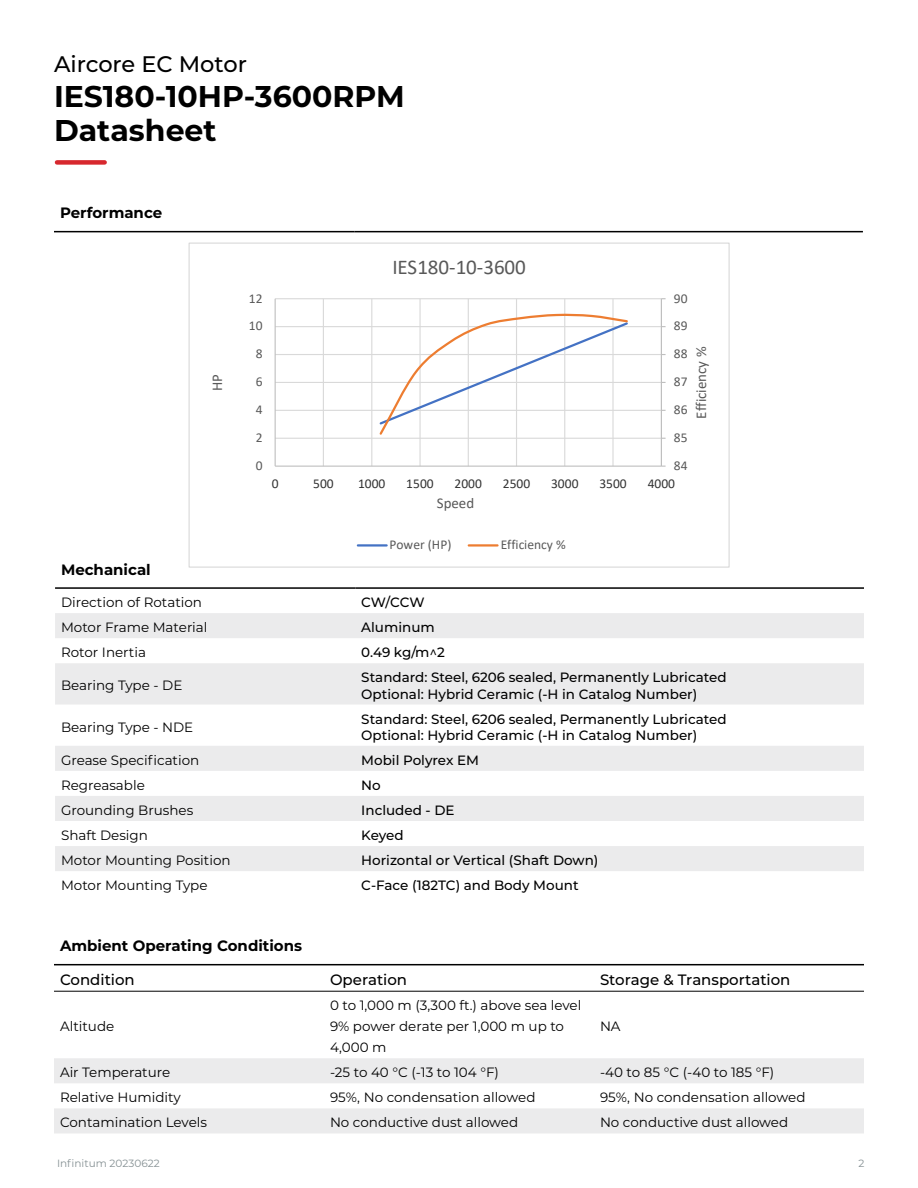
<style>
.page{position:relative;width:918px;height:1188px;background:#fff}
.page>*{position:absolute;margin:0;border:0;box-sizing:border-box;transform-origin:0 0}
.t1{font:700 30px/34.5px "Montserrat";color:#000}
.t2{font:500 22.5px "Montserrat";color:#000}
.t3{font:21px "Calibri";letter-spacing:-.005em;color:#595959}
.t4{font:700 15px "Montserrat";color:#000}
.t5{font:500 15px "Montserrat";color:#000}
.t6{font:15px "Calibri";color:#595959}
.t7{font:13.5px/21px "Montserrat";color:#000}
.t8{font:500 13.5px/16.2px "Montserrat";color:#000}
.t9{font:13.5px "Calibri";color:#595959}
.t10{font:13.5px "Calibri";color:#333}
.t11{font:10.5px "Montserrat";color:#859093}
</style>
<div class="page">
<div style="left:57px;top:160px;width:48px;height:5px;background:#d7282e"></div>
<svg style="left:55px;top:613px;width:809px;height:258px;fill:#ebebec"></svg>
<hr style="left:55px;top:587px;width:300px;height:2px;background:#000">
<hr style="left:355px;top:587px;width:509px;height:2px;background:#000">
<svg style="left:54px;top:1058px;width:810px;height:75px;fill:#ebebec"></svg>
<hr style="left:54px;top:964px;width:270px;height:1px;background:#000">
<hr style="left:324px;top:964px;width:270px;height:1px;background:#000">
<hr style="left:594px;top:964px;width:270px;height:1px;background:#000">
<hr style="left:54px;top:991px;width:270px;height:1px;background:#000">
<hr style="left:324px;top:991px;width:270px;height:1px;background:#000">
<hr style="left:594px;top:991px;width:270px;height:1px;background:#000">
<hr style="left:54px;top:231px;width:300px;height:1px;background:#000">
<hr style="left:354px;top:231px;width:509px;height:1px;background:#000">
<hr style="left:275px;top:438px;width:386px;height:1px;background:#d9d9d9">
<hr style="left:275px;top:410px;width:386px;height:1px;background:#d9d9d9">
<hr style="left:275px;top:382px;width:386px;height:1px;background:#d9d9d9">
<hr style="left:275px;top:354px;width:386px;height:1px;background:#d9d9d9">
<hr style="left:275px;top:326px;width:386px;height:1px;background:#d9d9d9">
<hr style="left:275px;top:298px;width:386px;height:1px;background:#d9d9d9">
<hr style="left:323px;top:299px;width:1px;height:167px;background:#d9d9d9">
<hr style="left:371px;top:299px;width:1px;height:167px;background:#d9d9d9">
<hr style="left:419px;top:299px;width:2px;height:167px;background:#d9d9d9">
<hr style="left:468px;top:299px;width:1px;height:167px;background:#d9d9d9">
<hr style="left:516px;top:299px;width:1px;height:167px;background:#d9d9d9">
<hr style="left:564px;top:299px;width:1px;height:167px;background:#d9d9d9">
<hr style="left:612px;top:299px;width:2px;height:167px;background:#d9d9d9">
<hr style="left:661px;top:299px;width:1px;height:167px;background:#bfbfbf">
<hr style="left:275px;top:299px;width:1px;height:167px;background:#bfbfbf">
<hr style="left:275px;top:466px;width:386px;height:1px;background:#bfbfbf">
<svg style="left:379px;top:312px;width:249px;height:125px"></svg>
<hr style="left:358px;top:544px;width:29px;height:3px;background:#4472c4">
<hr style="left:469px;top:544px;width:29px;height:3px;background:#ed7d31">
<h2 class="t2" style="left:54px;top:48px;width:194px">Aircore EC Motor</h2>
<h1 class="t1" style="left:54px;top:77px;width:352px">IES180-10HP-3600RPM<br>Datasheet</h1>
<p class="t4" style="left:60px;top:202px;width:104px">Performance</p>
<p class="t6" style="left:207px;top:391px;width:19px;rotate:-90deg">HP</p>
<h3 class="t3" style="left:392px;top:253px;width:135px">IES180-10-3600</h3>
<p class="t9" style="left:249px;top:289px;width:15px">12</p>
<p class="t9" style="left:674px;top:289px;width:15px">90</p>
<p class="t9" style="left:249px;top:317px;width:15px">10</p>
<p class="t9" style="left:674px;top:317px;width:15px">89</p>
<p class="t9" style="left:256px;top:345px;width:8px">8</p>
<p class="t9" style="left:256px;top:372px;width:8px">6</p>
<p class="t9" style="left:256px;top:400px;width:8px">4</p>
<p class="t9" style="left:674px;top:345px;width:15px">88</p>
<p class="t9" style="left:674px;top:372px;width:15px">87</p>
<p class="t9" style="left:674px;top:400px;width:15px">86</p>
<p class="t6" style="left:691px;top:419px;width:74px;rotate:-90deg">Efficiency %</p>
<p class="t9" style="left:256px;top:428px;width:8px">2</p>
<p class="t9" style="left:674px;top:428px;width:15px">85</p>
<p class="t9" style="left:256px;top:456px;width:8px">0</p>
<p class="t9" style="left:674px;top:456px;width:15px">84</p>
<p class="t10" style="left:272px;top:474px;width:8px">0</p>
<p class="t10" style="left:313px;top:474px;width:22px">500</p>
<p class="t10" style="left:358px;top:474px;width:29px">1000</p>
<p class="t10" style="left:406px;top:474px;width:29px">1500</p>
<p class="t10" style="left:455px;top:474px;width:29px">2000</p>
<p class="t10" style="left:503px;top:474px;width:29px">2500</p>
<p class="t10" style="left:551px;top:474px;width:29px">3000</p>
<p class="t10" style="left:599px;top:474px;width:29px">3500</p>
<p class="t10" style="left:648px;top:474px;width:29px">4000</p>
<p class="t6" style="left:437px;top:493px;width:39px">Speed</p>
<p class="t9" style="left:390px;top:535px;width:63px">Power (HP)</p>
<p class="t9" style="left:501px;top:535px;width:67px">Efficiency %</p>
<p class="t4" style="left:61px;top:558px;width:91px">Mechanical</p>
<p class="t7" style="left:61px;top:591px;width:143px">Direction of Rotation</p>
<p class="t8" style="left:361px;top:594px;width:65px">CW/CCW</p>
<p class="t7" style="left:61px;top:616px;width:148px">Motor Frame Material</p>
<p class="t8" style="left:361px;top:619px;width:75px">Aluminum</p>
<p class="t7" style="left:61px;top:642px;width:86px">Rotor Inertia</p>
<p class="t8" style="left:361px;top:644px;width:85px">0.49 kg/m^2</p>
<p class="t7" style="left:61px;top:675px;width:123px">Bearing Type - DE</p>
<p class="t8" style="left:361px;top:669px;width:367px">Standard: Steel, 6206 sealed, Permanently Lubricated<br>Optional: Hybrid Ceramic (-H in Catalog Number)</p>
<p class="t7" style="left:61px;top:716px;width:134px">Bearing Type - NDE</p>
<p class="t8" style="left:361px;top:710px;width:367px">Standard: Steel, 6206 sealed, Permanently Lubricated<br>Optional: Hybrid Ceramic (-H in Catalog Number)</p>
<p class="t7" style="left:61px;top:749px;width:140px">Grease Specification</p>
<p class="t8" style="left:361px;top:751px;width:119px">Mobil Polyrex EM</p>
<p class="t7" style="left:61px;top:774px;width:85px">Regreasable</p>
<p class="t8" style="left:361px;top:777px;width:21px">No</p>
<p class="t7" style="left:61px;top:799px;width:134px">Grounding Brushes</p>
<p class="t8" style="left:361px;top:802px;width:95px">Included - DE</p>
<p class="t7" style="left:61px;top:824px;width:88px">Shaft Design</p>
<p class="t8" style="left:361px;top:827px;width:44px">Keyed</p>
<p class="t7" style="left:61px;top:849px;width:171px">Motor Mounting Position</p>
<p class="t8" style="left:361px;top:852px;width:239px">Horizontal or Vertical (Shaft Down)</p>
<p class="t7" style="left:61px;top:874px;width:148px">Motor Mounting Type</p>
<p class="t8" style="left:361px;top:877px;width:219px">C-Face (182TC) and Body Mount</p>
<p class="t4" style="left:60px;top:935px;width:244px">Ambient Operating Conditions</p>
<p class="t5" style="left:60px;top:969px;width:76px">Condition</p>
<p class="t5" style="left:330px;top:969px;width:79px">Operation</p>
<p class="t5" style="left:600px;top:969px;width:192px">Storage &amp; Transportation</p>
<p class="t7" style="left:60px;top:1016px;width:56px">Altitude</p>
<p class="t7" style="left:330px;top:995px;width:253px">0 to 1,000 m (3,300 ft.) above sea level<br>9% power derate per 1,000 m up to<br>4,000 m</p>
<p class="t7" style="left:600px;top:1016px;width:22px">NA</p>
<p class="t7" style="left:60px;top:1062px;width:112px">Air Temperature</p>
<p class="t7" style="left:330px;top:1062px;width:170px">-25 to 40 °C (-13 to 104 °F)</p>
<p class="t7" style="left:600px;top:1062px;width:176px">-40 to 85 °C (-40 to 185 °F)</p>
<p class="t7" style="left:60px;top:1087px;width:122px">Relative Humidity</p>
<p class="t7" style="left:330px;top:1087px;width:207px">95%, No condensation allowed</p>
<p class="t7" style="left:600px;top:1087px;width:207px">95%, No condensation allowed</p>
<p class="t7" style="left:60px;top:1112px;width:149px">Contamination Levels</p>
<p class="t7" style="left:330px;top:1112px;width:190px">No conductive dust allowed</p>
<p class="t7" style="left:600px;top:1112px;width:190px">No conductive dust allowed</p>
<p class="t11" style="left:57px;top:1156px;width:104px">Infinitum 20230622</p>
<p class="t11" style="left:859px;top:1156px;width:7px">2</p>
</div>
